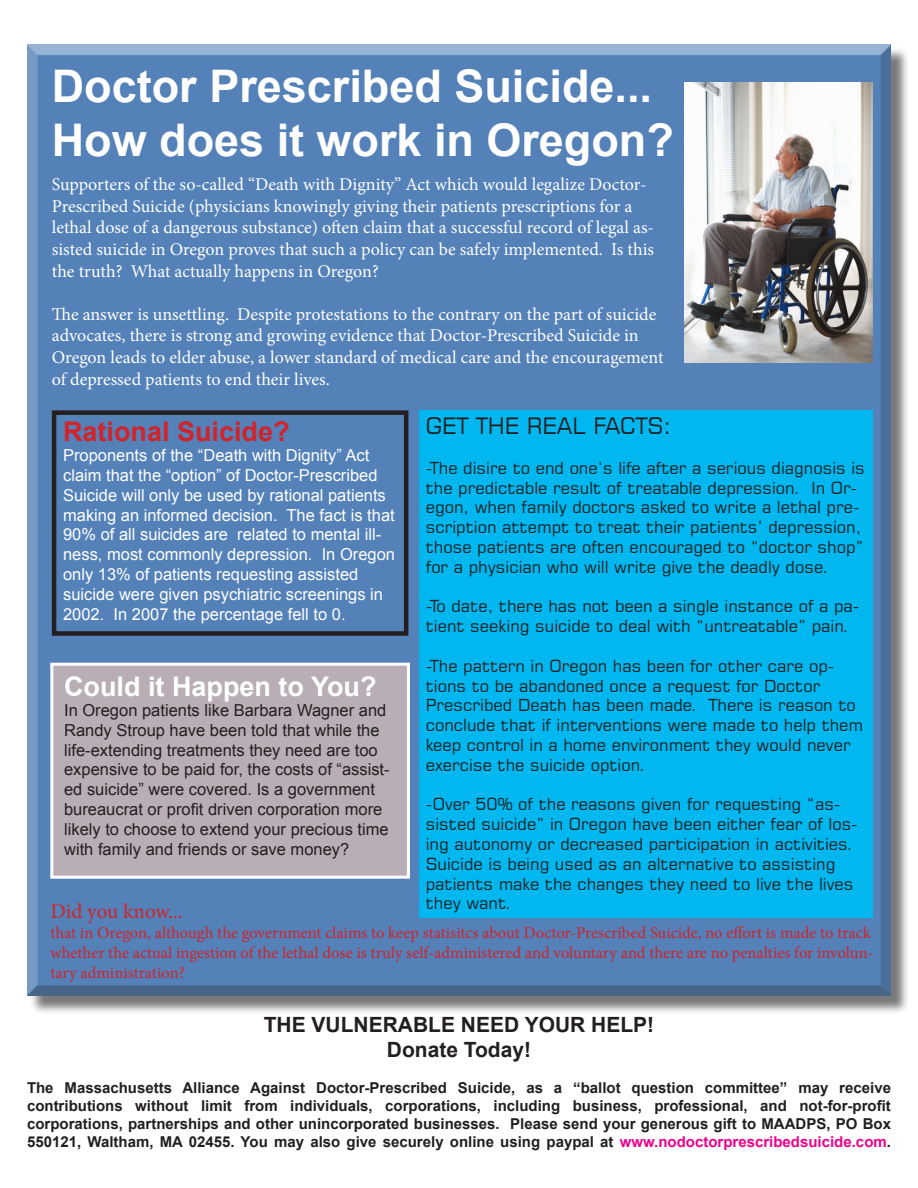
<style>
.page{position:relative;width:918px;height:1188px;background:#fff}
.page>*{position:absolute;margin:0;border:0;box-sizing:border-box;transform-origin:0 0}
.t1{font:700 45px "Arial";color:#fff}
.t2{font:700 27px "Arial";color:#fff}
.t3{font:700 27px "Arial";color:#d1232a}
.t4{font:22.5px "Square 721 BT";color:#231f20}
.t5{font:700 21px "Arial";color:#231f20}
.t6{font:21px "Minion Pro";letter-spacing:-.005em;color:#d1232a}
.t7{font:18px/21.6px "Minion Pro";color:#fff}
.t8{font:16.5px/19.8px "Square 721 BT";color:#231f20}
.t9{font:16.5px/19.8px "Arial";color:#fff}
.t10{font:16.5px/19.8px "Arial";color:#231f20}
.t11{font:16.5px/19.8px "Minion Pro";color:#d1232a}
.t12{font:700 15px/18px "Arial";color:#231f20}
.s1{color:#ed028c}
</style>
<div class="page">
<div style="left:29px;top:47px;width:881px;height:967px;background:#231f20;opacity:.75"></div>
<div style="left:22px;top:43px;width:870px;height:954px;background:#231f20;opacity:.54"></div>
<div style="left:52px;top:410px;width:356px;height:226px;border:4px solid #231f20"></div>
<div style="left:419px;top:410px;width:454px;height:508px;background:#00b7f0"></div>
<img style="left:685px;top:82px;width:188px;height:281px">
<div style="left:52px;top:664px;width:356px;height:213px;background:#b9aeb6"></div>
<div style="left:50px;top:663px;width:360px;height:216px;border:3px solid #fff"></div>
<p class="t1" style="left:52px;top:56px;width:602px">Doctor Prescribed Suicide...</p>
<p class="t1" style="left:52px;top:110px;width:624px">How does it work in Oregon?</p>
<p class="t7" style="left:52px;top:174px;width:604px">Supporters of the so-called “Death with Dignity” Act which would legalize Doctor-Prescribed Suicide (physicians knowingly giving their patients prescriptions for a lethal dose of a dangerous substance) often claim that a successful record of legal as&shy;sisted suicide in Oregon proves that such a policy can be safely implemented. Is this the truth? What actually happens in Oregon?</p>
<p class="t7" style="left:52px;top:303px;width:613px">The answer is unsettling. Despite protestations to the contrary on the part of suicide advocates, there is strong and growing evidence that Doctor-Prescribed Suicide in Oregon leads to elder abuse, a lower standard of medical care and the encouragement of depressed patients to end their lives.</p>
<p class="t4" style="left:426px;top:412px;width:247px">GET THE REAL FACTS:</p>
<p class="t8" style="left:426px;top:458px;width:441px">-The disire to end one’s life after a serious diagnosis is the predictable result of treatable depression. In Or&shy;egon, when family doctors asked to write a lethal pre&shy;scription attempt to treat their patients’ depression, those patients are often encouraged to “doctor shop” for a physician who will write give the deadly dose.</p>
<p class="t8" style="left:426px;top:596px;width:435px">-To date, there has not been a single instance of a pa&shy;tient seeking suicide to deal with “untreatable” pain.</p>
<p class="t8" style="left:426px;top:656px;width:439px">-The pattern in Oregon has been for other care op&shy;tions to be abandoned once a request for Doctor Prescribed Death has been made. There is reason to conclude that if interventions were made to help them keep control in a home environment they would never exercise the suicide option.</p>
<p class="t8" style="left:426px;top:794px;width:434px">-Over 50% of the reasons given for requesting “as&shy;sisted suicide” in Oregon have been either fear of los&shy;ing autonomy or decreased participation in activities.<br>Suicide is being used as an alternative to assisting patients make the changes they need to live the lives they want.</p>
<p class="t3" style="left:63px;top:414px;width:228px">Rational Suicide?</p>
<p class="t9" style="left:63px;top:446px;width:333px">Proponents of the “Death with Dignity” Act claim that the “option” of Doctor-Prescribed Suicide will only be used by rational patients making an informed decision. The fact is that 90% of all suicides are related to mental ill&shy;ness, most commonly depression. In Oregon only 13% of patients requesting assisted suicide were given psychiatric screenings in 2002. In 2007 the percentage fell to 0.</p>
<h2 class="t2" style="left:64px;top:669px;width:314px">Could it Happen to You?</h2>
<p class="t10" style="left:64px;top:700px;width:327px">In Oregon patients like Barbara Wagner and Randy Stroup have been told that while the life-extending treatments they need are too expensive to be paid for, the costs of “assist&shy;ed suicide” were covered. Is a government bureaucrat or profit driven corporation more likely to choose to extend your precious time with family and friends or save money?</p>
<p class="t6" style="left:50px;top:897px;width:134px">Did you know...</p>
<p class="t11" style="left:50px;top:923px;width:825px">that in Oregon, although the government claims to keep statisitcs about Doctor-Prescribed Suicide, no effort is made to track whether the actual ingestion of the lethal dose is truly self-administered and voluntary and there are no penalties for involun&shy;tary administration?</p>
<p class="t5" style="left:264px;top:1010px;width:392px">THE VULNERABLE NEED YOUR HELP!</p>
<p class="t5" style="left:387px;top:1036px;width:146px">Donate Today!</p>
<p class="t12" style="left:27px;top:1079px;width:866px">The Massachusetts Alliance Against Doctor-Prescribed Suicide, as a “ballot question committee” may receive</p>
<p class="t12" style="left:27px;top:1097px;width:865px">contributions without limit from individuals, corporations, including business, professional, and not-for-profit</p>
<p class="t12" style="left:27px;top:1115px;width:866px">corporations, partnerships and other unincorporated businesses. Please send your generous gift to MAADPS, PO Box<br>550121, Waltham, MA 02455. You may also give securely online using paypal at <span class="s1">www.nodoctorprescribedsuicide.com</span>.</p>
</div>
